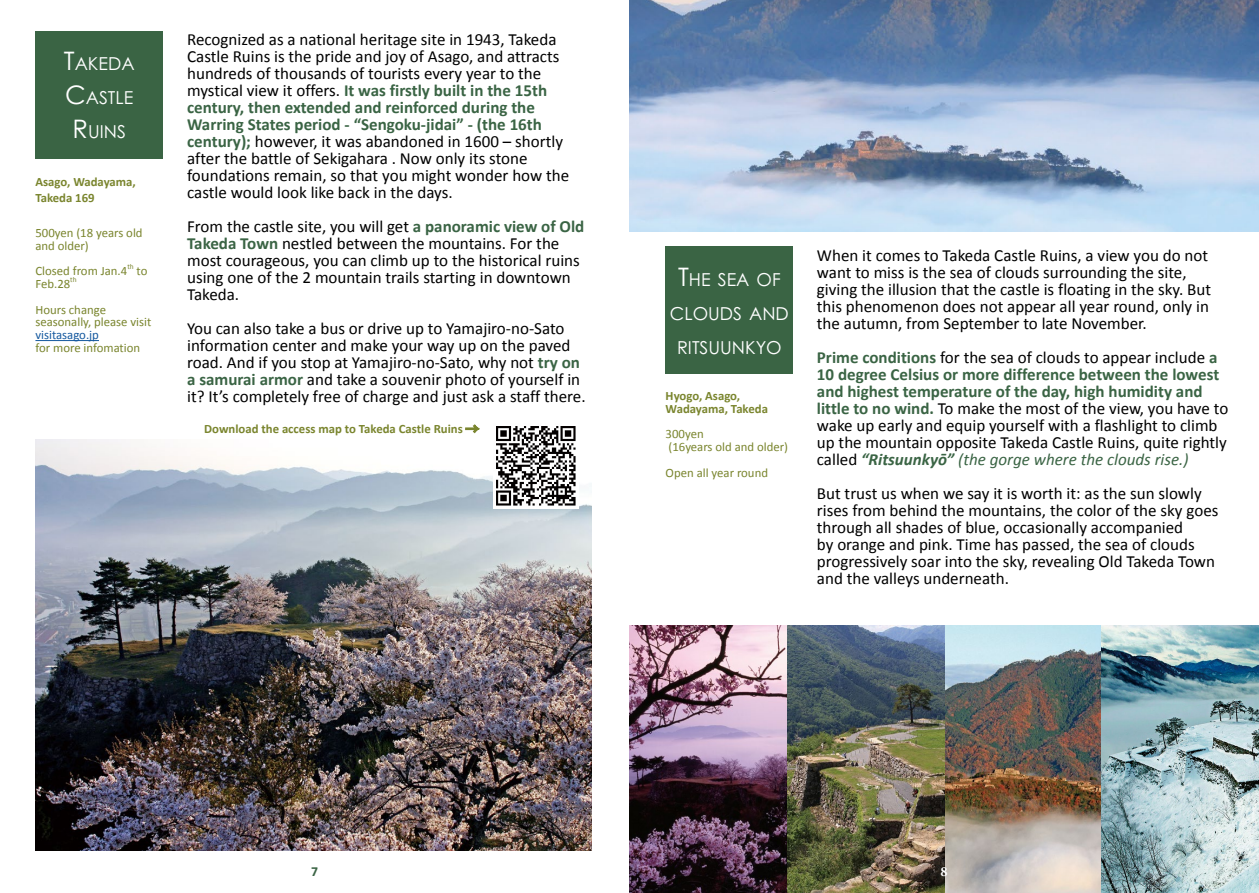
<style>
.page{position:relative;width:1259px;height:893px;background:#fff}
.page>*{position:absolute;margin:0;border:0;box-sizing:border-box;transform-origin:0 0}
.t1{font:17.85px/34px "Century Gothic Pro";color:#fff;text-align:center}
.t2{font:16.95px/17px "Calibri";color:#000}
.t3{font:700 13.8px "Calibri";color:#3a6444}
.t4{font:700 13.8px "Adobe Garamond Pro";color:#fff}
.t5{font:12.75px/12.8px "Calibri";color:#7a852e}
.t6{font:700 12.75px/15.9px "Calibri";color:#7a852e}
.t7{font:12.75px "Calibri";color:#15599f}
.t8{font:7.5px "Calibri";color:#7a852e}
.s1{font-size:25.5px}
.s2{font-weight:700;color:#3a6444}
.s3{font-family:"Koz Min Pr 6 N";font-weight:400}
.s4{font-weight:700;font-style:italic;color:#3a6444}
.s5{font-style:italic;color:#3a6444}
</style>
<div class="page">
<img style="left:35px;top:439px;width:556px;height:411px">
<img style="left:629px;top:0;width:630px;height:231px">
<img style="left:629px;top:625px;width:630px;height:268px">
<div style="left:35px;top:31px;width:128px;height:128px;background:#3a6444"></div>
<div style="left:665px;top:247px;width:128px;height:127px;background:#3a6444"></div>
<hr style="left:35px;top:340px;width:64px;height:1px;background:#15599f">
<img style="left:493px;top:426px;width:85px;height:82px">
<p class="t1" style="left:64px;top:46px;width:34px"><span class="s1">T</span>AKEDA<br><span class="s1">C</span>ASTLE<br><span class="s1">R</span>UINS</p>
<p class="t6" style="left:35px;top:173px;width:102px">Asago, Wadayama,<br>Takeda 169</p>
<p class="t5" style="left:35px;top:226px;width:109px">500yen (18 years old and older)</p>
<p class="t5" style="left:35px;top:264px;width:93px">Closed from Jan.4</p>
<p class="t8" style="left:127px;top:262px;width:8px">th</p>
<p class="t5" style="left:137px;top:264px;width:12px">to</p>
<p class="t5" style="left:35px;top:277px;width:36px">Feb.28</p>
<p class="t8" style="left:70px;top:274px;width:8px">th</p>
<p class="t5" style="left:35px;top:303px;width:117px">Hours change seasonally, please visit</p>
<p class="t7" style="left:35px;top:326px;width:65px">visitasago.jp</p>
<p class="t5" style="left:35px;top:341px;width:106px">for more infomation</p>
<p class="t2" style="left:187px;top:30px;width:384px">Recognized as a national heritage site in 1943, Takeda Castle Ruins is the pride and joy of Asago, and attracts hundreds of thousands of tourists every year to the mystical view it offers. <span class="s2">It was firstly built in the 15th century, then extended and reinforced during the Warring States period - “Sengoku-jidai” - (the 16th century);</span> however, it was abandoned in 1600 – shortly after the battle of Sekigahara . Now only its stone foundations remain, so that you might wonder how the castle would look like back in the days.</p>
<p class="t2" style="left:187px;top:218px;width:399px">From the castle site, you will get <span class="s2">a panoramic view of Old Takeda Town</span> nestled between the mountains. For the most courageous, you can climb up to the historical ruins using one of the 2 mountain trails starting in downtown Takeda.</p>
<p class="t2" style="left:187px;top:320px;width:400px">You can also take a bus or drive up to Yamajiro-no-Sato information center and make your way up on the paved road. And if you stop at Yamajiro-no-Sato, why not <span class="s2">try on a samurai armor</span> and take a souvenir photo of yourself in it? It’s completely free of charge and just ask a staff there.</p>
<p class="t6" style="left:204px;top:420px;width:276px">Download the access map to Takeda Castle Ruins <span class="s3">→</span></p>
<p class="t1" style="left:678px;top:262px;width:52px"><span class="s1">T</span>HE SEA</p>
<p class="t1" style="left:756px;top:262px;width:26px">OF</p>
<p class="t1" style="left:670px;top:296px;width:13px">CLOUDS</p>
<p class="t1" style="left:749px;top:296px;width:14px">AND</p>
<p class="t1" style="left:677px;top:330px;width:12px">RITSUUNKYO</p>
<p class="t6" style="left:665px;top:389px;width:104px;line-height:12.8px">Hyogo, Asago,<br>Wadayama, Takeda</p>
<p class="t5" style="left:665px;top:427px;width:124px">300yen<br>(16years old and older)</p>
<p class="t5" style="left:665px;top:466px;width:104px">Open all year round</p>
<p class="t2" style="left:817px;top:246px;width:396px">When it comes to Takeda Castle Ruins, a view you do not want to miss is the sea of clouds surrounding the site, giving the illusion that the castle is floating in the sky. But this phenomenon does not appear all year round, only in the autumn, from September to late November.</p>
<p class="t2" style="left:817px;top:348px;width:413px"><span class="s2">Prime conditions</span> for the sea of clouds to appear include <span class="s2">a 10 degree Celsius or more difference between the lowest and highest temperature of the day, high humidity and little to no wind.</span> To make the most of the view, you have to wake up early and equip yourself with a flashlight to climb up the mountain opposite Takeda Castle Ruins, quite rightly called <span class="s4">“Ritsuunkyō”</span> <span class="s5">(the gorge where the clouds rise.)</span></p>
<p class="t2" style="left:817px;top:484px;width:403px">But trust us when we say it is worth it: as the sun slowly rises from behind the mountains, the color of the sky goes through all shades of blue, occasionally accompanied<br>by orange and pink. Time has passed, the sea of clouds progressively soar into the sky, revealing Old Takeda Town and the valleys underneath.</p>
<p class="t3" style="left:311px;top:862px;width:9px">7</p>
<p class="t4" style="left:940px;top:864px;width:9px">8</p>
</div>
